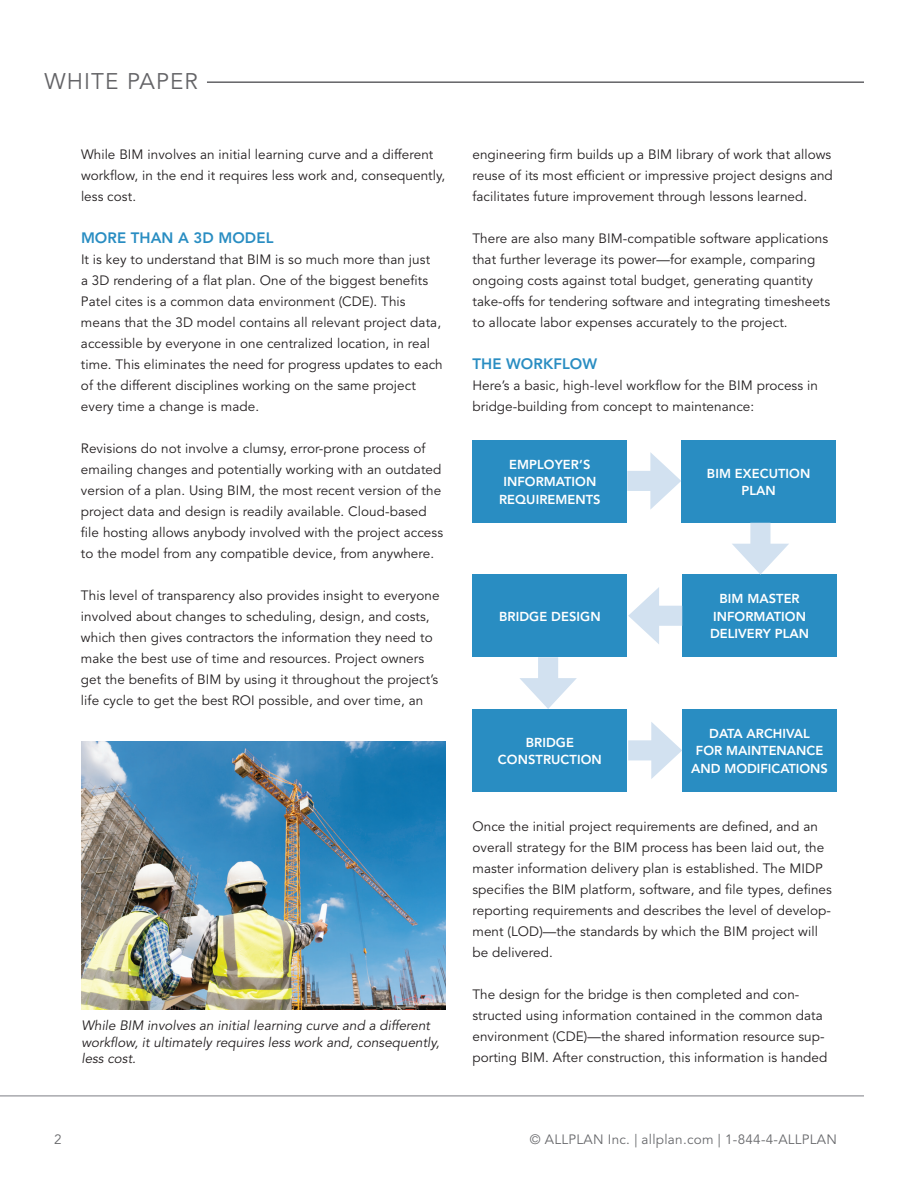
<style>
.page{position:relative;width:918px;height:1188px;background:#fff}
.page>*{position:absolute;margin:0;border:0;box-sizing:border-box;transform-origin:0 0}
.t1{font:22.5px "Avenir LT Std";letter-spacing:.05em;color:#636366}
.t2{font:800 15px "Avenir LT Std";letter-spacing:.005em;color:#298dc2}
.t3{font:13.5px/21px "Avenir LT Std";letter-spacing:.005em;color:#231f20}
.t4{font:italic 13.5px/16.2px "Avenir LT Std";color:#231f20}
.t5{font:13.5px "Avenir LT Std";letter-spacing:.02em;color:#696a6d}
.t6{font:800 12.9px/17.2px "Avenir LT Std";letter-spacing:.005em;color:#fff;text-align:center}
</style>
<div class="page">
<hr style="left:0;top:1095px;width:864px;height:2px;background:#a8a9ad">
<hr style="left:207px;top:81px;width:657px;height:2px;background:#636366">
<div style="left:472px;top:440px;width:155px;height:83px;background:#298dc2"></div>
<div style="left:681px;top:440px;width:155px;height:83px;background:#298dc2"></div>
<div style="left:472px;top:574px;width:155px;height:83px;background:#298dc2"></div>
<div style="left:682px;top:574px;width:155px;height:83px;background:#298dc2"></div>
<div style="left:472px;top:709px;width:155px;height:83px;background:#298dc2"></div>
<div style="left:682px;top:709px;width:155px;height:83px;background:#298dc2"></div>
<div style="left:627px;top:471px;width:35px;height:20px;background:#d2e1f0"></div>
<svg style="left:650px;top:452px;width:31px;height:57px"></svg>
<div style="left:628px;top:740px;width:35px;height:20px;background:#d2e1f0"></div>
<svg style="left:651px;top:722px;width:31px;height:57px"></svg>
<div style="left:647px;top:606px;width:35px;height:20px;background:#d2e1f0"></div>
<svg style="left:628px;top:587px;width:31px;height:57px"></svg>
<div style="left:750px;top:523px;width:20px;height:32px;background:#d2e1f0"></div>
<svg style="left:732px;top:544px;width:57px;height:31px"></svg>
<div style="left:538px;top:657px;width:20px;height:33px;background:#d2e1f0"></div>
<svg style="left:520px;top:678px;width:57px;height:31px"></svg>
<img style="left:81px;top:742px;width:365px;height:268px">
<h1 class="t1" style="left:44px;top:72px;width:155px">WHITE PAPER</h1>
<p class="t3" style="left:81px;top:145px;width:366px">While BIM involves an initial learning curve and a different workflow, in the end it requires less work and, consequently, less cost.</p>
<p class="t2" style="left:81px;top:231px;width:194px">MORE THAN A 3D MODEL</p>
<p class="t3" style="left:81px;top:250px;width:363px">It is key to understand that BIM is so much more than just<br>a 3D rendering of a flat plan. One of the biggest benefits Patel cites is a common data environment (CDE). This means that the 3D model contains all relevant project data, accessible by everyone in one centralized location, in real time. This eliminates the need for progress updates to each of the different disciplines working on the same project every time a change is made.</p>
<p class="t3" style="left:81px;top:439px;width:364px">Revisions do not involve a clumsy, error-prone process of emailing changes and potentially working with an outdated version of a plan. Using BIM, the most recent version of the project data and design is readily available. Cloud-based file hosting allows anybody involved with the project access to the model from any compatible device, from anywhere.</p>
<p class="t3" style="left:81px;top:586px;width:360px">This level of transparency also provides insight to everyone involved about changes to scheduling, design, and costs, which then gives contractors the information they need to make the best use of time and resources. Project owners get the benefits of BIM by using it throughout the project’s life cycle to get the best ROI possible, and over time, an</p>
<p class="t4" style="left:81px;top:1019px;width:359px">While BIM involves an initial learning curve and a different workflow, it ultimately requires less work and, consequently, less cost.</p>
<p class="t5" style="left:54px;top:1134px;width:9px">2</p>
<p class="t3" style="left:472px;top:145px;width:362px;text-align:justify">engineering firm builds up a BIM library of work that allows reuse of its most efficient or impressive project designs and facilitates future improvement through lessons learned.</p>
<p class="t3" style="left:472px;top:229px;width:359px">There are also many BIM-compatible software applications that further leverage its power—for example, comparing ongoing costs against total budget, generating quantity take-offs for tendering software and integrating timesheets to allocate labor expenses accurately to the project.</p>
<p class="t2" style="left:472px;top:357px;width:126px">THE WORKFLOW</p>
<p class="t3" style="left:472px;top:376px;width:347px">Here’s a basic, high-level workflow for the BIM process in bridge-building from concept to maintenance:</p>
<p class="t6" style="left:499px;top:457px;width:103px">EMPLOYER’S<br>INFORMATION<br>REQUIREMENTS</p>
<p class="t6" style="left:707px;top:466px;width:105px">BIM EXECUTION<br>PLAN</p>
<p class="t6" style="left:499px;top:608px;width:103px">BRIDGE DESIGN</p>
<p class="t6" style="left:710px;top:591px;width:101px">BIM MASTER<br>INFORMATION<br>DELIVERY PLAN</p>
<p class="t6" style="left:498px;top:735px;width:105px">BRIDGE<br>CONSTRUCTION</p>
<p class="t6" style="left:691px;top:726px;width:138px">DATA ARCHIVAL<br>FOR MAINTENANCE<br>AND MODIFICATIONS</p>
<p class="t3" style="left:472px;top:817px;width:361px">Once the initial project requirements are defined, and an overall strategy for the BIM process has been laid out, the master information delivery plan is established. The MIDP specifies the BIM platform, software, and file types, defines reporting requirements and describes the level of develop&shy;ment (LOD)—the standards by which the BIM project will be delivered.</p>
<p class="t3" style="left:472px;top:985px;width:356px">The design for the bridge is then completed and con&shy;structed using information contained in the common data environment (CDE)—the shared information resource sup&shy;porting BIM. After construction, this information is handed</p>
<p class="t5" style="left:530px;top:1134px;width:309px">© ALLPLAN Inc. | allplan.com | 1-844-4-ALLPLAN</p>
</div>
